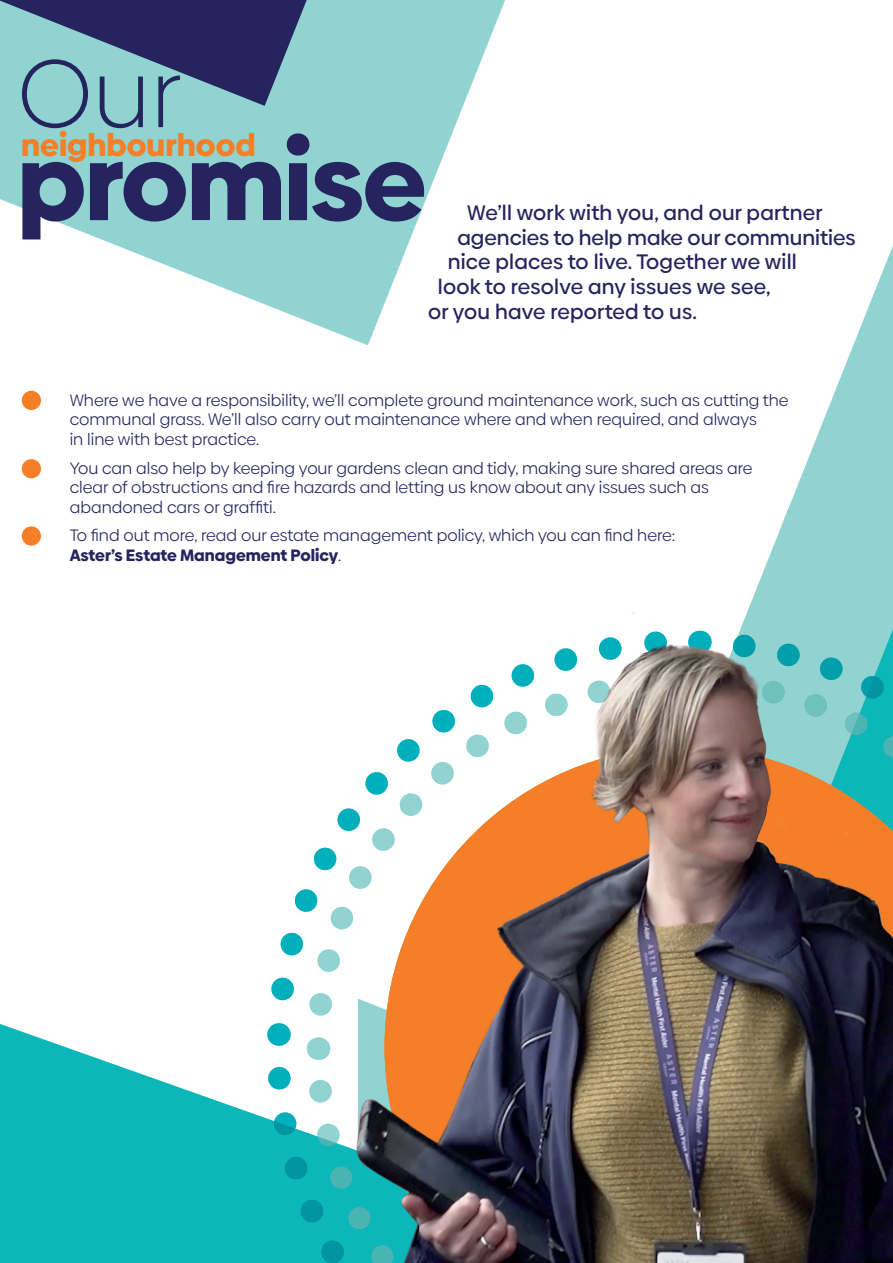
<style>
.page{position:relative;width:893px;height:1263px;background:#fff}
.page>*{position:absolute;margin:0;border:0;box-sizing:border-box;transform-origin:0 0}
.t1{font:900 108px "Biennale";letter-spacing:-.015em;color:#25245e}
.t2{font:300 96px "Biennale";color:#25245e}
.t3{font:900 31.5px "Biennale";color:#f47f26}
.t4{font:500 21px "Biennale";letter-spacing:.01em;color:#25245e}
.t5{font:16.5px/19.8px "Biennale";color:#25245e}
.s1{font-weight:900}
</style>
<div class="page">
<svg style="left:0;top:1024px;width:291px;height:239px;fill:#0cb7b9"></svg>
<svg style="left:757px;top:520px;width:136px;height:66px;background:#9bd7d5"></svg>
<svg style="left:784px;top:246px;width:109px;height:274px"></svg>
<svg style="left:0;top:0;width:505px;height:345px;fill:#90d3d1"></svg>
<svg style="left:20px;top:388px;width:23px;height:24px"></svg>
<div style="left:17px;top:386px;width:28px;height:28px;border:4px solid #fff;border-radius:50%"></div>
<svg style="left:20px;top:457px;width:23px;height:24px"></svg>
<div style="left:17px;top:455px;width:28px;height:28px;border:4px solid #fff;border-radius:50%"></div>
<svg style="left:20px;top:524px;width:23px;height:24px"></svg>
<div style="left:17px;top:522px;width:28px;height:28px;border:4px solid #fff;border-radius:50%"></div>
<svg style="left:255px;top:1034px;width:80px;height:229px"></svg>
<svg style="left:271px;top:847px;width:64px;height:167px"></svg>
<svg style="left:278px;top:1023px;width:1px;height:23px"></svg>
<img style="left:335px;top:586px;width:558px;height:677px">
<h2 class="t2" style="left:17px;top:37px;width:166px">Our</h2>
<h1 class="t1" style="left:17px;top:112px;width:411px">promise</h1>
<h3 class="t3" style="left:21px;top:124px;width:236px">neighbourhood</h3>
<p class="t4" style="left:467px;top:199px;width:357px">We’ll work with you, and our partner</p>
<p class="t4" style="left:457px;top:224px;width:400px">agencies to help make our communities</p>
<p class="t4" style="left:448px;top:249px;width:351px">nice places to live. Together we will</p>
<p class="t4" style="left:438px;top:274px;width:334px">look to resolve any issues we see,</p>
<p class="t4" style="left:428px;top:298px;width:270px">or you have reported to us.</p>
<p class="t5" style="left:70px;top:390px;width:720px">Where we have a responsibility, we’ll complete ground maintenance work, such as cutting the communal grass. We’ll also carry out maintenance where and when required, and always<br>in line with best practice.</p>
<p class="t5" style="left:70px;top:458px;width:684px">You can also help by keeping your gardens clean and tidy, making sure shared areas are clear of obstructions and fire hazards and letting us know about any issues such as abandoned cars or graffiti.</p>
<p class="t5" style="left:70px;top:526px;width:607px">To find out more, read our estate management policy, which you can find here:<br><span class="s1">Aster’s Estate Management Policy</span>.</p>
</div>
